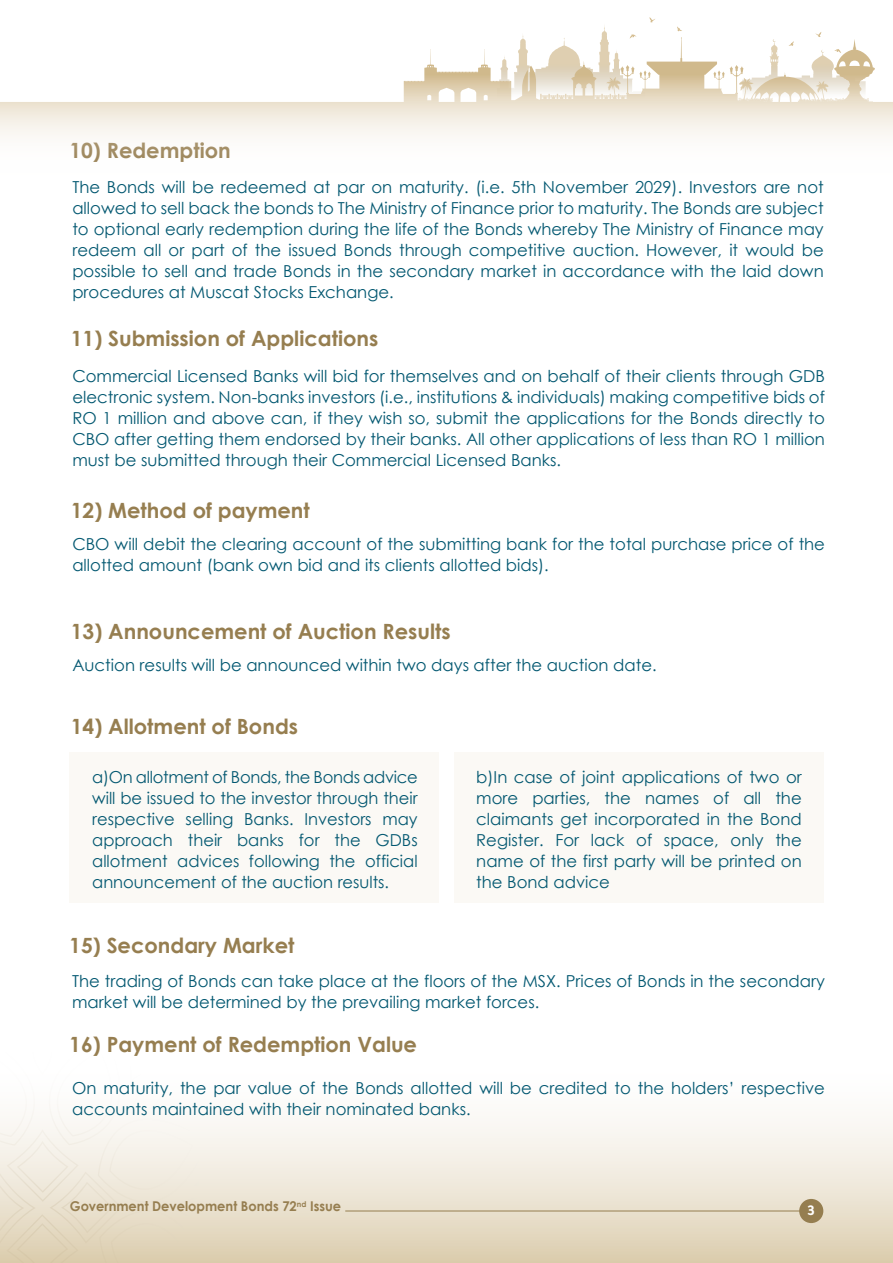
<style>
.page{position:relative;width:893px;height:1263px;background:#fff}
.page>*{position:absolute;margin:0;border:0;box-sizing:border-box;transform-origin:0 0}
.t1{font:700 21px "Century Gothic";color:#967e50}
.t2{font:16.5px/21px "Century Gothic";color:#035871;text-align:justify}
.t3{font:700 15px "Tajawal";color:#fff}
.t4{font:700 13.5px "Century Gothic";color:#967e50;scale:.96 1}
</style>
<div class="page">
<div style="left:0;top:1073px;width:893px;height:190px;background:linear-gradient(to bottom,#fff,#ded1b4)"></div>
<svg style="left:0;top:1073px;width:223px;height:133px"></svg>
<hr style="left:345px;top:1210px;width:458px;height:1px;background:#957e50">
<div style="left:799px;top:1199px;width:24px;height:24px;background:#957e50;border-radius:50%"></div>
<div style="left:70px;top:753px;width:369px;height:150px;background:#fbf9f5"></div>
<div style="left:454px;top:753px;width:370px;height:150px;background:#fbf9f5"></div>
<svg style="left:497px;top:17px;width:369px;height:113px"></svg>
<p class="t1" style="left:69px;top:135px;width:163px">10) Redemption</p>
<p class="t2" style="left:72px;top:176px;width:753px">The Bonds will be redeemed at par on maturity. (i.e. 5th November 2029). Investors are not allowed to sell back the bonds to The Ministry of Finance prior to maturity. The Bonds are subject to optional early redemption during the life of the Bonds whereby The Ministry of Finance may redeem all or part of the issued Bonds through competitive auction. However, it would be possible to sell and trade Bonds in the secondary market in accordance with the laid down procedures at Muscat Stocks Exchange.</p>
<p class="t1" style="left:71px;top:322px;width:309px">11) Submission of Applications</p>
<p class="t2" style="left:72px;top:366px;width:754px">Commercial Licensed Banks will bid for themselves and on behalf of their clients through GDB electronic system. Non-banks investors (i.e., institutions &amp; individuals) making competitive bids of RO 1 million and above can, if they wish so, submit the applications for the Bonds directly to CBO after getting them endorsed by their banks. All other applications of less than RO 1 million must be submitted through their Commercial Licensed Banks.</p>
<p class="t1" style="left:71px;top:495px;width:240px">12) Method of payment</p>
<p class="t2" style="left:72px;top:533px;width:754px">CBO will debit the clearing account of the submitting bank for the total purchase price of the allotted amount (bank own bid and its clients allotted bids).</p>
<p class="t1" style="left:71px;top:615px;width:381px">13) Announcement of Auction Results</p>
<p class="t2" style="left:72px;top:655px;width:586px">Auction results will be announced within two days after the auction date.</p>
<p class="t1" style="left:71px;top:710px;width:229px">14) Allotment of Bonds</p>
<p class="t2" style="left:92px;top:766px;width:327px">a)On allotment of Bonds, the Bonds advice will be issued to the investor through their respective selling Banks. Investors may approach their banks for the GDBs allotment advices following the official announcement of the auction results.</p>
<p class="t2" style="left:476px;top:766px;width:327px">b)In case of joint applications of two or more parties, the names of all the claimants get incorporated in the Bond Register. For lack of space, only the name of the first party will be printed on the Bond advice</p>
<p class="t1" style="left:69px;top:929px;width:227px">15) Secondary Market</p>
<p class="t2" style="left:72px;top:970px;width:754px">The trading of Bonds can take place at the floors of the MSX. Prices of Bonds in the secondary market will be determined by the prevailing market forces.</p>
<p class="t1" style="left:69px;top:1029px;width:349px">16) Payment of Redemption Value</p>
<p class="t2" style="left:72px;top:1077px;width:754px">On maturity, the par value of the Bonds allotted will be credited to the holders’ respective accounts maintained with their nominated banks.</p>
<p class="t4" style="left:70px;top:1196px;width:284px">Government Development Bonds 72<sup>nd</sup> Issue</p>
<p class="t3" style="left:807px;top:1199px;width:9px">3</p>
</div>
